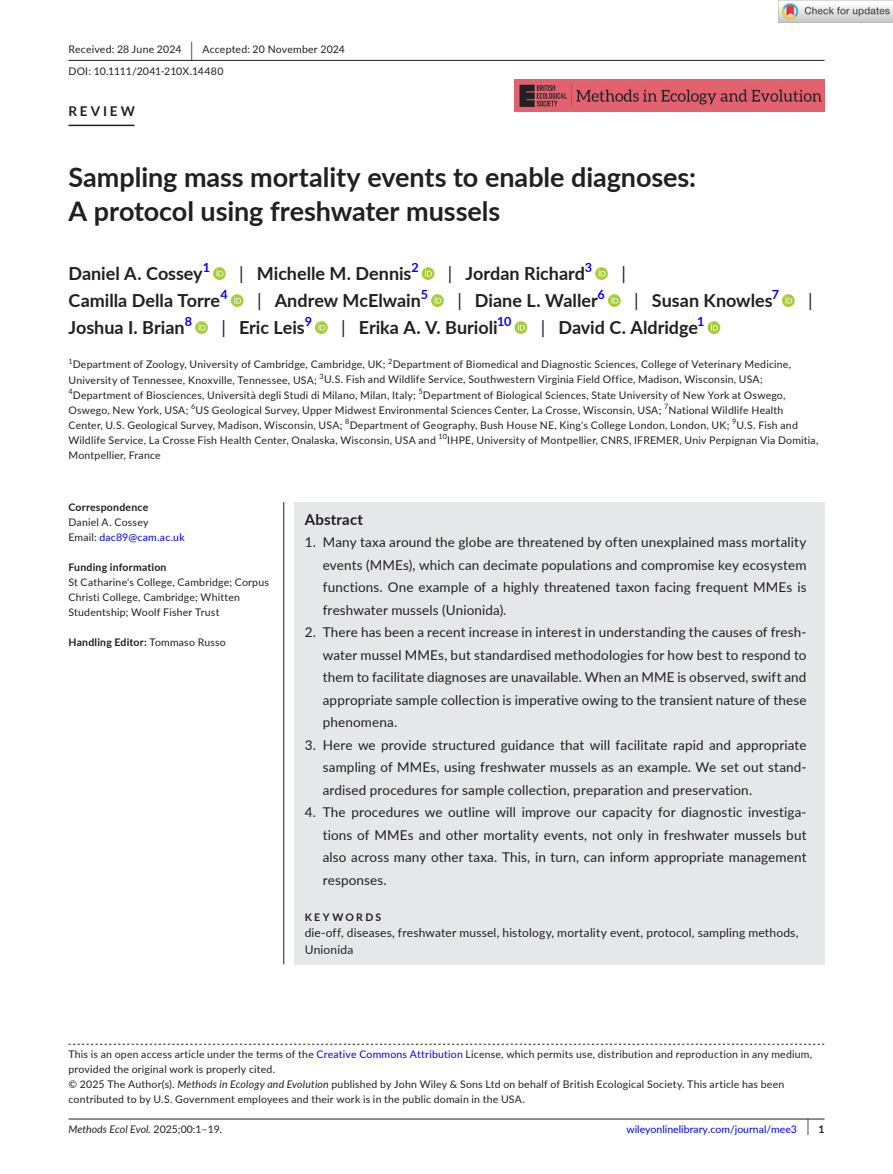
<style>
.page{position:relative;width:893px;height:1174px;background:#fff}
.page>*{position:absolute;margin:0;border:0;box-sizing:border-box;transform-origin:0 0}
.t1{font:700 27px/34.5px "Lato";letter-spacing:-.005em;color:#231f20}
.t2{font:700 18px "Lato";color:#231f20}
.t3{font:18px "Lato";color:#231f20}
.t4{font:700 15px "Lato";letter-spacing:.015em;color:#231f20}
.t5{font:13.5px/22.5px "Lato";letter-spacing:.01em;color:#231f20;text-align:justify}
.t6{font:700 13.5px "Lato";letter-spacing:.215em;color:#231f20}
.t7{font:700 12.6px "Lato";color:#00f}
.t8{font:12px/16.5px "Lato";letter-spacing:.015em;color:#231f20}
.t9{font:10.5px/15px "Lato";letter-spacing:.02em;color:#231f20}
.t10{font:700 10.5px "Lato";letter-spacing:.02em;color:#231f20}
.t11{font:10.5px "Lato";color:#00f}
.t12{font:italic 10.5px "Lato";color:#231f20}
.t13{font:700 10.5px "Lato";letter-spacing:.22em;color:#231f20}
.t14{font:7.35px "Lato";color:#231f20}
.s1{font-size:19.65px}
.s2{font-weight:400}
.s3{color:#00f}
.s4{font-style:italic}
.s5{font-style:normal}
.s6{font-size:17.4px;color:#231f20}
.s7{font-weight:700;color:#231f20}
</style>
<div class="page">
<hr style="left:68px;top:1118px;width:756px;height:1px;background:#231f20">
<img style="left:515px;top:79px;width:309px;height:33px">
<hr style="left:68px;top:60px;width:756px;height:1px;background:#231f20">
<hr style="left:68px;top:125px;width:67px;height:1px;background:#231f20">
<svg style="left:213px;top:267px;width:13px;height:13px"></svg>
<svg style="left:216px;top:269px;width:7px;height:7px"></svg>
<svg style="left:422px;top:267px;width:12px;height:13px"></svg>
<svg style="left:425px;top:269px;width:7px;height:7px"></svg>
<svg style="left:595px;top:267px;width:13px;height:13px"></svg>
<svg style="left:599px;top:269px;width:6px;height:7px"></svg>
<svg style="left:231px;top:294px;width:13px;height:13px"></svg>
<svg style="left:234px;top:296px;width:7px;height:7px"></svg>
<svg style="left:431px;top:294px;width:13px;height:13px"></svg>
<svg style="left:434px;top:296px;width:7px;height:7px"></svg>
<svg style="left:608px;top:294px;width:13px;height:13px"></svg>
<svg style="left:611px;top:296px;width:7px;height:7px"></svg>
<svg style="left:782px;top:294px;width:13px;height:13px"></svg>
<svg style="left:785px;top:296px;width:7px;height:7px"></svg>
<svg style="left:195px;top:321px;width:13px;height:13px"></svg>
<svg style="left:199px;top:323px;width:6px;height:7px"></svg>
<svg style="left:315px;top:321px;width:13px;height:13px"></svg>
<svg style="left:318px;top:323px;width:7px;height:7px"></svg>
<svg style="left:514px;top:321px;width:13px;height:13px"></svg>
<svg style="left:518px;top:323px;width:7px;height:7px"></svg>
<svg style="left:708px;top:321px;width:12px;height:13px"></svg>
<svg style="left:711px;top:323px;width:7px;height:7px"></svg>
<div style="left:294px;top:502px;width:530px;height:462px;background:#e6e7e9"></div>
<hr style="left:283px;top:502px;width:1px;height:462px;background:#231f20">
<svg style="left:68px;top:1043px;width:756px;height:1px"></svg>
<img style="left:779px;top:0;width:114px;height:23px">
<p class="t9" style="left:68px;top:38px;width:278px;line-height:21.8px">Received: 28 June 2024 <span class="s1">|</span> Accepted: 20 November 2024<br>DOI: 10.1111/2041-210X.14480</p>
<p class="t6" style="left:68px;top:101px;width:68px">REVIEW</p>
<h1 class="t1" style="left:68px;top:159px;width:629px">Sampling mass mortality events to enable diagnoses:<br>A protocol using freshwater mussels</h1>
<h2 class="t2" style="left:68px;top:260px;width:136px">Daniel A. Cossey</h2>
<p class="t7" style="left:203px;top:258px;width:9px">1</p>
<h2 class="t2" style="left:239px;top:260px;width:174px"><span class="s2">|</span> Michelle M. Dennis</h2>
<p class="t7" style="left:411px;top:258px;width:9px">2</p>
<h2 class="t2" style="left:448px;top:260px;width:139px"><span class="s2">|</span> Jordan Richard</h2>
<p class="t7" style="left:585px;top:258px;width:9px">3</p>
<h2 class="t3" style="left:621px;top:260px;width:6px">|</h2>
<h2 class="t2" style="left:68px;top:287px;width:153px">Camilla Della Torre</h2>
<p class="t7" style="left:220px;top:285px;width:9px">4</p>
<h2 class="t2" style="left:257px;top:287px;width:165px"><span class="s2">|</span> Andrew McElwain</h2>
<p class="t7" style="left:421px;top:285px;width:9px">5</p>
<h2 class="t2" style="left:457px;top:287px;width:142px"><span class="s2">|</span> Diane L. Waller</h2>
<p class="t7" style="left:598px;top:285px;width:9px">6</p>
<h2 class="t2" style="left:634px;top:287px;width:140px"><span class="s2">|</span> Susan Knowles</h2>
<p class="t7" style="left:772px;top:285px;width:9px">7</p>
<h2 class="t3" style="left:808px;top:287px;width:6px">|</h2>
<h2 class="t2" style="left:68px;top:314px;width:118px">Joshua I. Brian</h2>
<p class="t7" style="left:185px;top:312px;width:9px">8</p>
<h2 class="t2" style="left:221px;top:314px;width:85px"><span class="s2">|</span> Eric Leis</h2>
<p class="t7" style="left:305px;top:312px;width:9px">9</p>
<h2 class="t2" style="left:341px;top:314px;width:158px"><span class="s2">|</span> Erika A. V. Burioli</h2>
<p class="t7" style="left:497px;top:312px;width:16px">10</p>
<h2 class="t2" style="left:541px;top:314px;width:159px"><span class="s2">|</span> David C. Aldridge</h2>
<p class="t7" style="left:697px;top:312px;width:9px">1</p>
<p class="t14" style="left:68px;top:356px;width:6px">1</p>
<p class="t9" style="left:73px;top:357px;width:314px">Department of Zoology, University of Cambridge, Cambridge, UK;</p>
<p class="t14" style="left:388px;top:356px;width:6px">2</p>
<p class="t9" style="left:393px;top:357px;width:400px">Department of Biomedical and Diagnostic Sciences, College of Veterinary Medicine,</p>
<p class="t9" style="left:68px;top:372px;width:250px">University of Tennessee, Knoxville, Tennessee, USA;</p>
<p class="t14" style="left:320px;top:371px;width:6px">3</p>
<p class="t9" style="left:324px;top:372px;width:440px">U.S. Fish and Wildlife Service, Southwestern Virginia Field Office, Madison, Wisconsin, USA;</p>
<p class="t14" style="left:68px;top:386px;width:6px">4</p>
<p class="t9" style="left:73px;top:387px;width:344px">Department of Biosciences, Università degli Studi di Milano, Milan, Italy;</p>
<p class="t14" style="left:418px;top:386px;width:6px">5</p>
<p class="t9" style="left:68px;top:387px;width:751px;text-indent:354px">Department of Biological Sciences, State University of New York at Oswego, Oswego, New York, USA; <sup>6</sup>US Geological Survey, Upper Midwest Environmental Sciences Center, La Crosse, Wisconsin, USA; <sup>7</sup>National Wildlife Health Center, U.S. Geological Survey, Madison, Wisconsin, USA; <sup>8</sup>Department of Geography, Bush House NE, King's College London, London, UK; <sup>9</sup>U.S. Fish and Wildlife Service, La Crosse Fish Health Center, Onalaska, Wisconsin, USA and <sup>10</sup>IHPE, University of Montpellier, CNRS, IFREMER, Univ Perpignan Via Domitia, Montpellier, France</p>
<p class="t10" style="left:68px;top:499px;width:81px">Correspondence</p>
<p class="t9" style="left:68px;top:514px;width:118px">Daniel A. Cossey<br>Email: <span class="s3">dac89@cam.ac.uk</span></p>
<p class="t10" style="left:68px;top:559px;width:100px">Funding information</p>
<p class="t9" style="left:68px;top:574px;width:202px">St Catharine's College, Cambridge; Corpus<br>Christi College, Cambridge; Whitten<br>Studentship; Woolf Fisher Trust</p>
<p class="t10" style="left:68px;top:634px;width:159px">Handling Editor: <span class="s2">Tommaso Russo</span></p>
<h3 class="t4" style="left:305px;top:508px;width:60px">Abstract</h3>
<p class="t5" style="left:323px;top:530px;width:485px;text-indent:-18px">1. Many taxa around the globe are threatened by often unexplained mass mortality events (MMEs), which can decimate populations and compromise key ecosystem functions. One example of a highly threatened taxon facing frequent MMEs is freshwater mussels (Unionida).</p>
<p class="t5" style="left:323px;top:620px;width:485px;text-indent:-18px">2. There has been a recent increase in interest in understanding the causes of fresh&shy;water mussel MMEs, but standardised methodologies for how best to respond to them to facilitate diagnoses are unavailable. When an MME is observed, swift and appropriate sample collection is imperative owing to the transient nature of these phenomena.</p>
<p class="t5" style="left:323px;top:733px;width:485px;text-indent:-18px">3. Here we provide structured guidance that will facilitate rapid and appropriate sampling of MMEs, using freshwater mussels as an example. We set out stand&shy;ardised procedures for sample collection, preparation and preservation.</p>
<p class="t5" style="left:323px;top:800px;width:485px;text-indent:-18px">4. The procedures we outline will improve our capacity for diagnostic investiga&shy;tions of MMEs and other mortality events, not only in freshwater mussels but also across many other taxa. This, in turn, can inform appropriate management responses.</p>
<p class="t13" style="left:305px;top:909px;width:78px">KEYWORDS</p>
<p class="t8" style="left:305px;top:924px;width:495px">die-off, diseases, freshwater mussel, histology, mortality event, protocol, sampling methods,<br>Unionida</p>
<p class="t9" style="left:68px;top:1046px;width:745px">This is an open access article under the terms of the <span class="s3">Creative Commons Attribution</span> License, which permits use, distribution and reproduction in any medium, provided the original work is properly cited.<br>© 2025 The Author(s). <span class="s4">Methods in Ecology and Evolution</span> published by John Wiley &amp; Sons Ltd on behalf of British Ecological Society. This article has been contributed to by U.S. Government employees and their work is in the public domain in the USA.</p>
<p class="t12" style="left:68px;top:1121px;width:155px">Methods Ecol Evol. <span class="s5">2025;00:1–19.</span></p>
<p class="t11" style="left:626px;top:1121px;width:200px">wileyonlinelibrary.com/journal/mee3 <span class="s6">|</span> <span class="s7">1</span></p>
</div>
